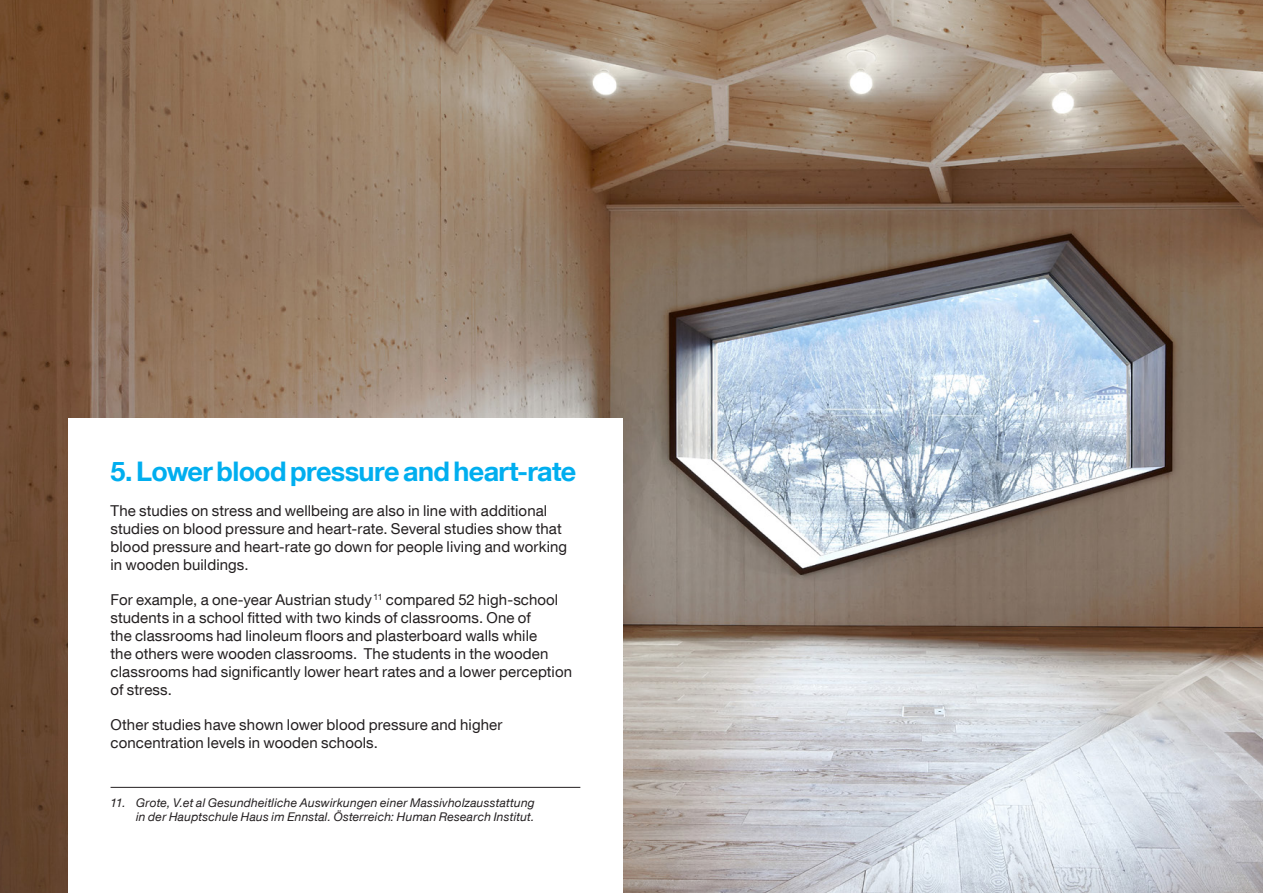
<style>
.page{position:relative;width:1263px;height:893px;background:#fff}
.page>*{position:absolute;margin:0;border:0;box-sizing:border-box;transform-origin:0 0}
.Rubrik_mindre{font:700 27px "Helvetica Neue LT Com";letter-spacing:-.025em;color:#00aeef}
.Brödtext{font:15px/18px "Helvetica Neue LT Com";letter-spacing:.005em;color:#231f20}
.Källhandvisning{font:italic 12px/13.5px "Helvetica Neue LT Com";letter-spacing:.02em;color:#231f20;text-align:right}
</style>
<div class="page">
<img style="left:0;top:0;width:1263px;height:893px">
<div style="left:68px;top:419px;width:555px;height:474px;background:#fff"></div>
<hr style="left:111px;top:787px;width:469px;height:1px;background:#231f20">
<p class="Rubrik_mindre" style="left:111px;top:454px;width:467px">5. Lower blood pressure and heart-rate</p>
<p class="Brödtext" style="left:111px;top:501px;width:458px">The studies on stress and wellbeing are also in line with additional studies on blood pressure and heart-rate. Several studies show that blood pressure and heart-rate go down for people living and working in wooden buildings.</p>
<p class="Brödtext" style="left:111px;top:590px;width:463px">For example, a one-year Austrian study <sup>11</sup> compared 52 high-school students in a school fitted with two kinds of classrooms. One of<br>the classrooms had linoleum floors and plasterboard walls while<br>the others were wooden classrooms. The students in the wooden classrooms had significantly lower heart rates and a lower perception of stress.</p>
<p class="Brödtext" style="left:111px;top:715px;width:393px">Other studies have shown lower blood pressure and higher concentration levels in wooden schools.</p>
<p class="Källhandvisning" style="left:111px;top:796px;width:426px">11. Grote, V.et al Gesundheitliche Auswirkungen einer Massivholzausstattung in der Hauptschule Haus im Ennstal. Österreich: Human Research Institut.</p>
</div>
